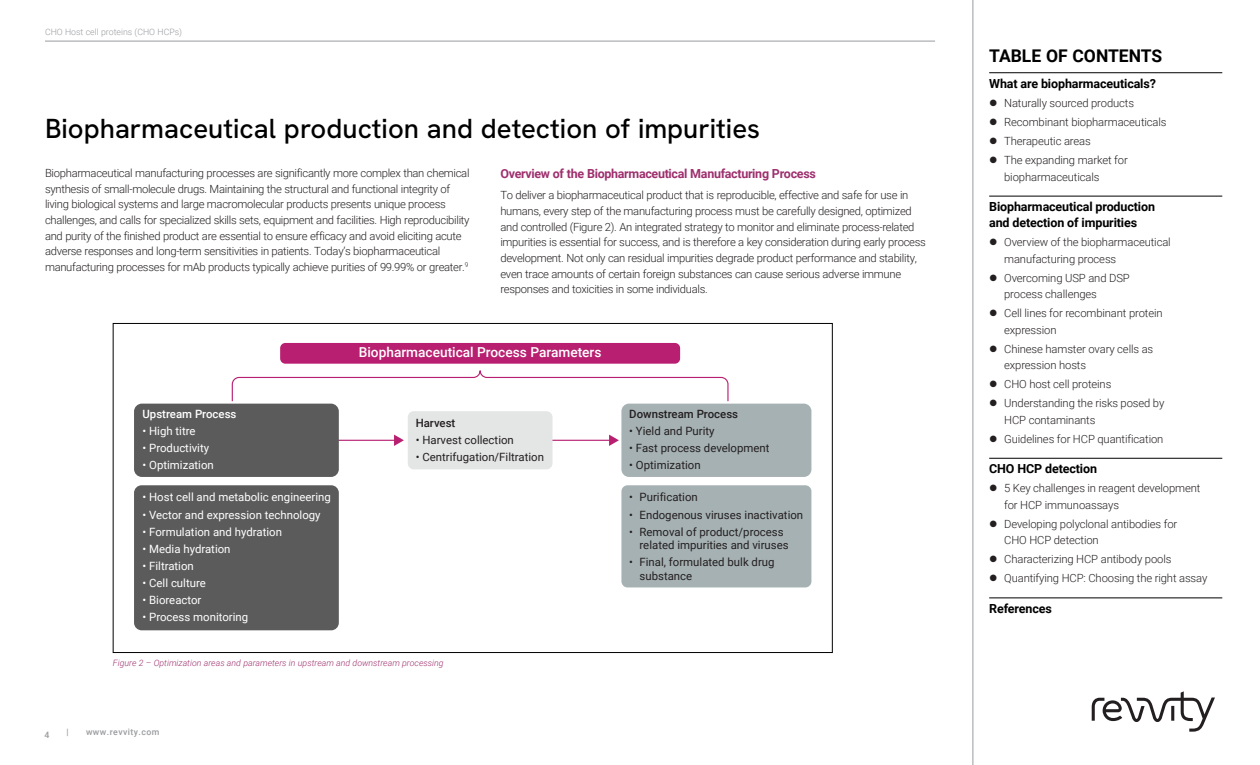
<style>
.page{position:relative;width:1260px;height:765px;background:#fff}
.page>*{position:absolute;margin:0;border:0;box-sizing:border-box;transform-origin:0 0}
.Intro_Head_first_head{font:500 27.5px "Hanken Grotesk";color:#000}
.t1{font:700 17.5px "Roboto";color:#000}
.t2{font:500 13.62px "Roboto";color:#fff}
.t3{font:700 12.5px/16.2px "Roboto";letter-spacing:-.01em;color:#000}
.t4{font:700 12.5px "Roboto";letter-spacing:-.025em;color:#9e306e}
.t5{font:11.38px/13.6px "Roboto";color:#231f20}
.t6{font:11.38px "Roboto";color:#fff}
.t7{font:500 11.38px "Roboto";color:#231f20}
.t8{font:500 11.38px "Roboto";color:#fff}
.t9{font:300 11.25px/15.6px "Roboto";letter-spacing:-.025em;color:#231f20}
.t10{font:italic 300 8.75px "Roboto";color:#9e306e}
.t11{font:300 8.75px "Roboto";color:#999b9e}
.t12{font:500 8.75px "Roboto";letter-spacing:.05em;color:#999b9e}
</style>
<div class="page">
<hr style="left:973px;top:0;width:1px;height:765px;background:#999b9e">
<hr style="left:45px;top:41px;width:890px;height:1px;background:#999b9e">
<hr style="left:989px;top:72px;width:233px;height:1px;background:#000">
<hr style="left:989px;top:196px;width:233px;height:1px;background:#000">
<hr style="left:989px;top:458px;width:233px;height:1px;background:#000">
<hr style="left:989px;top:598px;width:233px;height:1px;background:#000">
<svg style="left:1092px;top:691px;width:123px;height:41px"></svg>
<hr style="left:290px;top:440px;width:106px;height:1px;background:#b81f70">
<svg style="left:394px;top:435px;width:10px;height:11px"></svg>
<hr style="left:505px;top:440px;width:106px;height:1px;background:#b81f70">
<svg style="left:609px;top:435px;width:10px;height:11px"></svg>
<div style="left:280px;top:343px;width:400px;height:21px;background:#b81f70;border-radius:5px"></div>
<div style="left:408px;top:411px;width:145px;height:58px;background:#e4e5e5;border-radius:6px"></div>
<div style="left:621px;top:404px;width:190px;height:73px;background:#a6b1b3;border-radius:8px"></div>
<div style="left:134px;top:404px;width:205px;height:73px;background:#5b5b5b;border-radius:8px"></div>
<div style="left:134px;top:485px;width:205px;height:145px;background:#5b5b5b;border-radius:8px"></div>
<div style="left:621px;top:485px;width:190px;height:102px;background:#a6b1b3;border-radius:6px"></div>
<svg style="left:231px;top:370px;width:498px;height:32px"></svg>
<p class="t11" style="left:45px;top:26px;width:139px">CHO Host cell proteins (CHO HCPs)</p>
<p class="Intro_Head_first_head" style="left:45px;top:111px;width:717px">Biopharmaceutical production and detection of impurities</p>
<p class="t4" style="left:500px;top:165px;width:317px">Overview of the Biopharmaceutical Manufacturing Process</p>
<p class="t9" style="left:500px;top:187px;width:427px">To deliver a biopharmaceutical product that is reproducible, effective and safe for use in humans, every step of the manufacturing process must be carefully designed, optimized and controlled (Figure 2). An integrated strategy to monitor and eliminate process-related impurities is essential for success, and is therefore a key consideration during early process development. Not only can residual impurities degrade product performance and stability, even trace amounts of certain foreign substances can cause serious adverse immune responses and toxicities in some individuals.</p>
<p class="t9" style="left:45px;top:165px;width:426px">Biopharmaceutical manufacturing processes are significantly more complex than chemical synthesis of small-molecule drugs. Maintaining the structural and functional integrity of living biological systems and large macromolecular products presents unique process challenges, and calls for specialized skills sets, equipment and facilities. High reproducibility and purity of the finished product are essential to ensure efficacy and avoid eliciting acute adverse responses and long-term sensitivities in patients. Today’s biopharmaceutical manufacturing processes for mAb products typically achieve purities of 99.99% or greater.<sup>9</sup></p>
<p class="t8" style="left:143px;top:406px;width:95px">Upstream Process</p>
<p class="t6" style="left:143px;top:423px;width:55px">• High titre</p>
<p class="t6" style="left:143px;top:440px;width:68px">• Productivity</p>
<p class="t6" style="left:143px;top:457px;width:73px">• Optimization</p>
<p class="t6" style="left:143px;top:489px;width:190px">• Host cell and metabolic engineering</p>
<p class="t6" style="left:143px;top:507px;width:180px">• Vector and expression technology</p>
<p class="t6" style="left:143px;top:524px;width:141px">• Formulation and hydration</p>
<p class="t6" style="left:143px;top:541px;width:90px">• Media hydration</p>
<p class="t6" style="left:143px;top:558px;width:53px">• Filtration</p>
<p class="t6" style="left:143px;top:575px;width:65px">• Cell culture</p>
<p class="t6" style="left:143px;top:592px;width:60px">• Bioreactor</p>
<p class="t6" style="left:143px;top:609px;width:107px">• Process monitoring</p>
<p class="t2" style="left:359px;top:343px;width:244px">Biopharmaceutical Process Parameters</p>
<p class="t7" style="left:416px;top:415px;width:41px">Harvest</p>
<p class="t5" style="left:416px;top:432px;width:100px">• Harvest collection</p>
<p class="t5" style="left:416px;top:449px;width:130px">• Centrifugation/Filtration</p>
<p class="t10" style="left:113px;top:657px;width:332px">Figure 2 – Optimization areas and parameters in upstream and downstream processing</p>
<p class="t12" style="left:44px;top:729px;width:6px">4</p>
<p class="t12" style="left:66px;top:726px;width:4px">|</p>
<p class="t12" style="left:86px;top:726px;width:75px">www.revvity.com</p>
<p class="t7" style="left:629px;top:406px;width:110px">Downstream Process</p>
<p class="t5" style="left:629px;top:424px;width:87px">• Yield and Purity</p>
<p class="t5" style="left:629px;top:441px;width:142px">• Fast process development</p>
<p class="t5" style="left:629px;top:458px;width:73px">• Optimization</p>
<p class="t5" style="left:629px;top:490px;width:70px">• Purification</p>
<p class="t5" style="left:629px;top:507px;width:175px">• Endogenous viruses inactivation</p>
<p class="t5" style="left:640px;top:524px;width:151px;text-indent:-10px">• Removal of product/process related impurities and viruses</p>
<p class="t5" style="left:640px;top:555px;width:137px;text-indent:-10px">• Final, formulated bulk drug substance</p>
<h2 class="t1" style="left:989px;top:43px;width:175px">TABLE OF CONTENTS</h2>
<p class="t3" style="left:989px;top:75px;width:168px">What are biopharmaceuticals?</p>
<p class="t9" style="left:1004px;top:93px;width:164px;line-height:19.1px">Naturally sourced products<br>Recombinant biopharmaceuticals<br>Therapeutic areas<br>The expanding market for</p>
<p class="t9" style="left:1004px;top:168px;width:97px">biopharmaceuticals</p>
<p class="t3" style="left:989px;top:198px;width:167px">Biopharmaceutical production and detection of impurities</p>
<p class="t9" style="left:1004px;top:234px;width:168px;line-height:16.2px">Overview of the biopharmaceutical manufacturing process</p>
<p class="t9" style="left:1004px;top:269px;width:127px;line-height:16.2px">Overcoming USP and DSP process challenges</p>
<p class="t9" style="left:1004px;top:305px;width:160px;line-height:16.2px">Cell lines for recombinant protein expression</p>
<p class="t9" style="left:1004px;top:340px;width:151px;line-height:16.2px">Chinese hamster ovary cells as expression hosts</p>
<p class="t9" style="left:1004px;top:374px;width:162px;line-height:19.1px">CHO host cell proteins<br>Understanding the risks posed by</p>
<p class="t9" style="left:1004px;top:410px;width:161px;line-height:19.1px">HCP contaminants<br>Guidelines for HCP quantification</p>
<p class="t3" style="left:989px;top:460px;width:109px">CHO HCP detection</p>
<p class="t9" style="left:1004px;top:480px;width:198px;line-height:16.2px">5 Key challenges in reagent development for HCP immunoassays</p>
<p class="t9" style="left:1004px;top:515px;width:175px;line-height:16.2px">Developing polyclonal antibodies for<br>CHO HCP detection</p>
<p class="t9" style="left:1004px;top:549px;width:205px;line-height:19.1px">Characterizing HCP antibody pools<br>Quantifying HCP: Choosing the right assay</p>
<p class="t3" style="left:989px;top:600px;width:64px">References</p>
</div>
